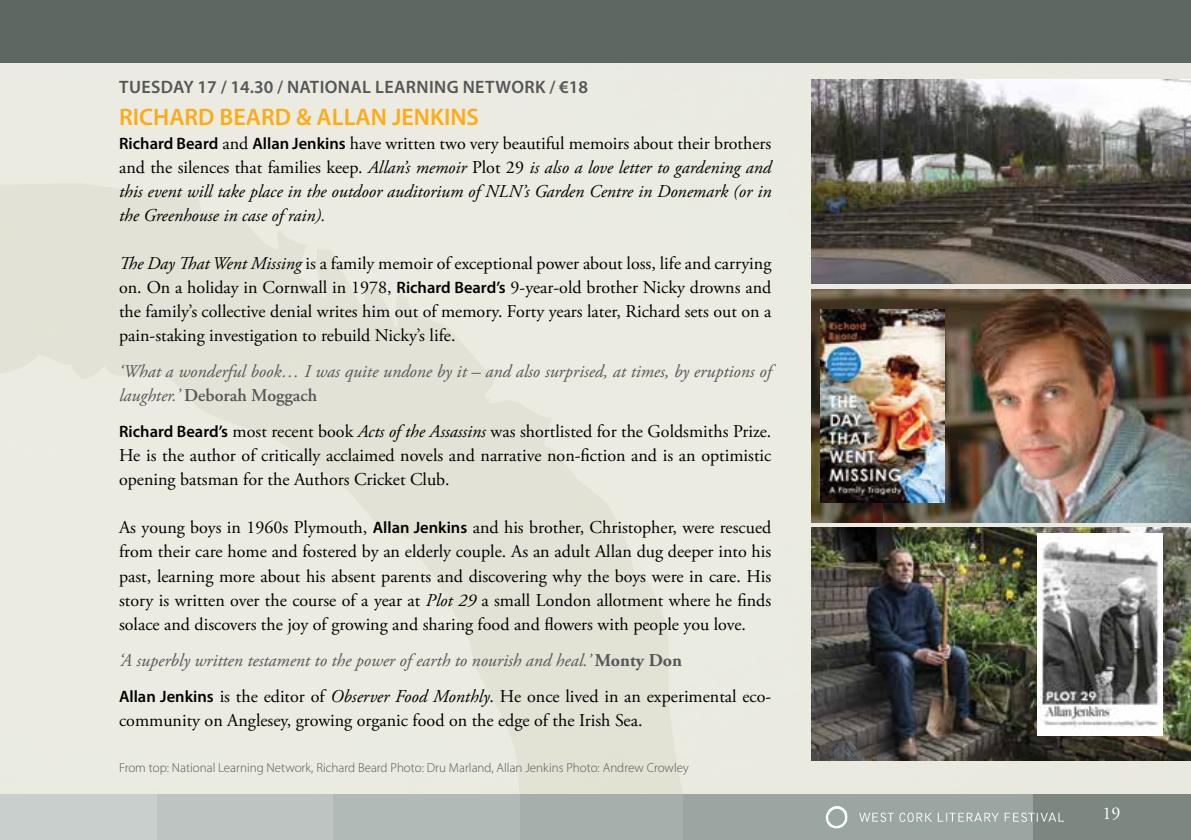
<style>
.page{position:relative;width:1191px;height:840px;background:#fff}
.page>*{position:absolute;margin:0;border:0;box-sizing:border-box;transform-origin:0 0}
.t1{font:600 24px "Myriad Pro";color:#fbad18}
.t2{font:18px/24px "Adobe Garamond Pro";color:#000;text-align:justify}
.t3{font:italic 18px/24px "Adobe Garamond Pro";color:#000;text-align:justify}
.t4{font:italic 18px/24px "Adobe Garamond Pro";color:#565659}
.t5{font:600 18px "Myriad Pro";letter-spacing:.02em;color:#565659}
.t6{font:18px "Adobe Garamond Pro";color:#fff}
.t7{font:300 13px "Myriad Pro";color:#565659}
.s1{font-family:"Myriad Pro";font-weight:600;font-style:normal;font-size:16.4px}
.s2{font-style:normal}
.s3{font-style:italic}
.s4{font-family:"Myriad Pro";font-weight:600;font-size:16.4px}
.s5{font-weight:600;font-style:normal}
.s6{font-weight:700;font-style:normal}
.s7{font-family:"Myriad Pro";font-weight:600;font-style:normal;font-size:16.4px;color:#000}
.s8{font-style:normal;color:#000}
.s9{color:#000}
</style>
<div class="page">
<div style="left:0;top:62px;width:1191px;height:732px;background:#ebebe1"></div>
<img style="left:0;top:183px;width:696px;height:611px">
<div style="left:0;top:794px;width:158px;height:45px;background:#c8cfcc"></div>
<div style="left:158px;top:794px;width:175px;height:45px;background:#bdc4c1"></div>
<div style="left:333px;top:794px;width:187px;height:45px;background:#b1bab6"></div>
<div style="left:520px;top:794px;width:163px;height:45px;background:#a6afab"></div>
<div style="left:683px;top:794px;width:175px;height:45px;background:#9ba5a1"></div>
<div style="left:858px;top:794px;width:175px;height:45px;background:#9ba5a1"></div>
<div style="left:1033px;top:794px;width:158px;height:45px;background:#7c8782"></div>
<img style="left:825px;top:806px;width:22px;height:22px">
<div style="left:0;top:0;width:1191px;height:62px;background:#5d6863"></div>
<img style="left:811px;top:527px;width:380px;height:233px">
<img style="left:811px;top:79px;width:380px;height:204px">
<img style="left:882px;top:289px;width:309px;height:233px">
<img style="left:811px;top:289px;width:71px;height:233px">
<img style="left:820px;top:309px;width:125px;height:193px">
<img style="left:1037px;top:533px;width:125px;height:201px">
<p class="t5" style="left:119px;top:75px;width:470px">TUESDAY 17 / 14.30 / NATIONAL LEARNING NETWORK / €18</p>
<h1 class="t1" style="left:119px;top:102px;width:361px">RICHARD BEARD &amp; ALLAN JENKINS</h1>
<p class="t3" style="left:119px;top:132px;width:654px"><span class="s1">Richard Beard</span> <span class="s2">and</span> <span class="s1">Allan Jenkins</span> <span class="s2">have written two very beautiful memoirs about their brothers and the silences that families keep.</span> Allan’s memoir <span class="s2">Plot 29</span> is also a love letter to gardening and this event will take place in the outdoor auditorium of NLN’s Garden Centre in Donemark (or in the Greenhouse in case of rain).</p>
<p class="t2" style="left:119px;top:252px;width:654px"><span class="s3">The Day That Went Missing</span> is a family memoir of exceptional power about loss, life and carrying on. On a holiday in Cornwall in 1978, <span class="s4">Richard Beard’s</span> 9-year-old brother Nicky drowns and the family’s collective denial writes him out of memory. Forty years later, Richard sets out on a pain-staking investigation to rebuild Nicky’s life.</p>
<p class="t4" style="left:119px;top:360px;width:654px">‘What a wonderful book… I was quite undone by it – and also surprised, at times, by eruptions of laughter.’ <span class="s5">Deborah Moggach</span></p>
<p class="t2" style="left:119px;top:420px;width:654px"><span class="s4">Richard Beard’s</span> most recent book <span class="s3">Acts of the Assassins</span> was shortlisted for the Goldsmiths Prize.<br>He is the author of critically acclaimed novels and narrative non-fiction and is an optimistic opening batsman for the Authors Cricket Club.</p>
<p class="t2" style="left:119px;top:516px;width:653px">As young boys in 1960s Plymouth, <span class="s4">Allan Jenkins</span> and his brother, Christopher, were rescued from their care home and fostered by an elderly couple. As an adult Allan dug deeper into his past, learning more about his absent parents and discovering why the boys were in care. His story is written over the course of a year at <span class="s3">Plot 29</span> a small London allotment where he finds solace and discovers the joy of growing and sharing food and flowers with people you love.</p>
<p class="t4" style="left:119px;top:642px;width:653px;line-height:36px">‘A superbly written testament to the power of earth to nourish and heal.’ <span class="s6">Monty Don<br></span><span class="s7">Allan Jenkins</span> <span class="s8">is the editor of</span> <span class="s9">Observer Food Monthly</span><span class="s8">. He once lived in an experimental eco-</span></p>
<p class="t2" style="left:119px;top:708px;width:525px">community on Anglesey, growing organic food on the edge of the Irish Sea.</p>
<p class="t7" style="left:119px;top:759px;width:571px">From top: National Learning Network, Richard Beard Photo: Dru Marland, Allan Jenkins Photo: Andrew Crowley</p>
<p class="t6" style="left:1102px;top:802px;width:19px">19</p>
</div>
